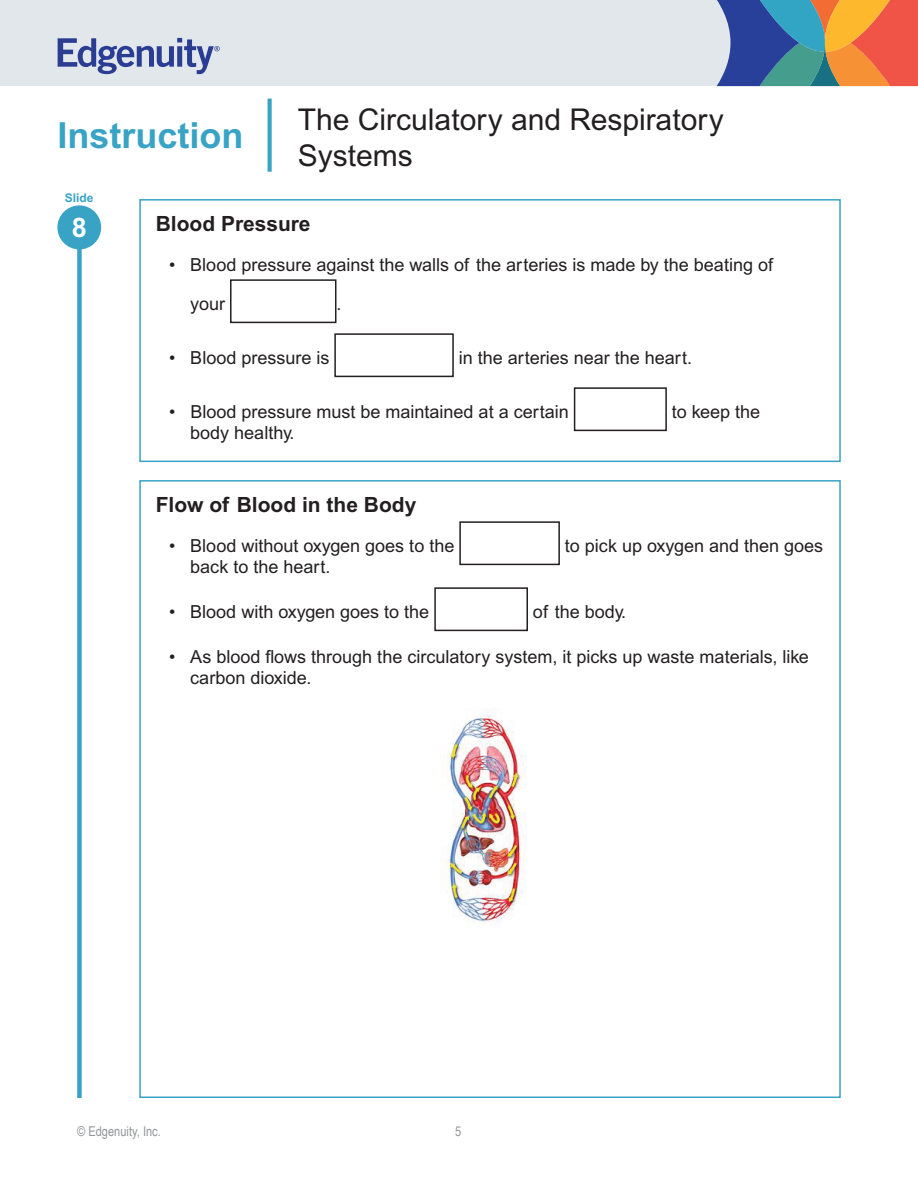
<style>
.page{position:relative;width:918px;height:1188px;background:#fff}
.page>*{position:absolute;margin:0;border:0;box-sizing:border-box;transform-origin:0 0}
.t1{font:700 36px "Arial MT Pro";color:#38a3c5}
.t2{font:30px/36px "Arial MT Pro";color:#231f20}
.t3{font:700 27px "Arial MT Pro";color:#fff}
.t4{font:700 21px "Arial MT Pro";color:#231f20}
.t5{font:18px/39px "Arial MT Pro";color:#231f20}
.t6{font:13.5px "Arial Narrow";color:#939598}
.t7{font:700 12px "Arial MT Pro";color:#38a3c5}
</style>
<div class="page">
<div style="left:0;top:0;width:918px;height:86px;background:#e2e7ec"></div>
<svg style="left:716px;top:0;width:202px;height:86px;background:#937976"></svg>
<svg style="left:58px;top:38px;width:162px;height:36px"></svg>
<div style="left:77px;top:214px;width:5px;height:884px;background:#38a3c5"></div>
<svg style="left:268px;top:99px;width:4px;height:73px"></svg>
<div style="left:57px;top:205px;width:44px;height:44px;background:#38a3c5;border-radius:50%"></div>
<div style="left:230px;top:279px;width:106px;height:44px;border:2px solid #231f20"></div>
<div style="left:334px;top:333px;width:120px;height:44px;border:2px solid #231f20"></div>
<div style="left:574px;top:387px;width:93px;height:44px;border:2px solid #231f20"></div>
<div style="left:139px;top:199px;width:702px;height:263px;border:2px solid #38a3c5"></div>
<div style="left:459px;top:521px;width:101px;height:44px;border:2px solid #231f20"></div>
<div style="left:434px;top:587px;width:94px;height:44px;border:2px solid #231f20"></div>
<img style="left:441px;top:709px;width:86px;height:216px">
<h1 class="t1" style="left:57px;top:114px;width:188px">Instruction</h1>
<p class="t7" style="left:65px;top:191px;width:30px">Slide</p>
<h2 class="t2" style="left:298px;top:103px;width:428px">The Circulatory and Respiratory<br>Systems</h2>
<h3 class="t3" style="left:72px;top:212px;width:17px">8</h3>
<p class="t4" style="left:156px;top:211px;width:156px">Blood Pressure</p>
<p class="t5" style="left:190px;top:246px;width:584px;text-indent:-21px">• Blood pressure against the walls of the arteries is made by the beating of your</p>
<p class="t5" style="left:336px;top:285px;width:7px">.</p>
<p class="t5" style="left:169px;top:339px;width:162px">• Blood pressure is</p>
<p class="t5" style="left:459px;top:339px;width:235px">in the arteries near the heart.</p>
<p class="t5" style="left:169px;top:393px;width:401px">• Blood pressure must be maintained at a certain</p>
<p class="t5" style="left:672px;top:393px;width:90px">to keep the</p>
<p class="t5" style="left:190px;top:414px;width:106px">body healthy.</p>
<p class="t4" style="left:156px;top:492px;width:262px">Flow of Blood in the Body</p>
<p class="t5" style="left:169px;top:527px;width:287px">• Blood without oxygen goes to the</p>
<p class="t5" style="left:565px;top:527px;width:260px">to pick up oxygen and then goes</p>
<p class="t5" style="left:190px;top:548px;width:142px">back to the heart.</p>
<p class="t5" style="left:169px;top:593px;width:262px">• Blood with oxygen goes to the</p>
<p class="t5" style="left:533px;top:593px;width:95px">of the body.</p>
<p class="t5" style="left:190px;top:647px;width:620px;line-height:21px;text-indent:-21px">• As blood flows through the circulatory system, it picks up waste materials, like carbon dioxide.</p>
<p class="t6" style="left:77px;top:1122px;width:85px">© Edgenuity, Inc.</p>
<p class="t6" style="left:455px;top:1122px;width:8px">5</p>
</div>
